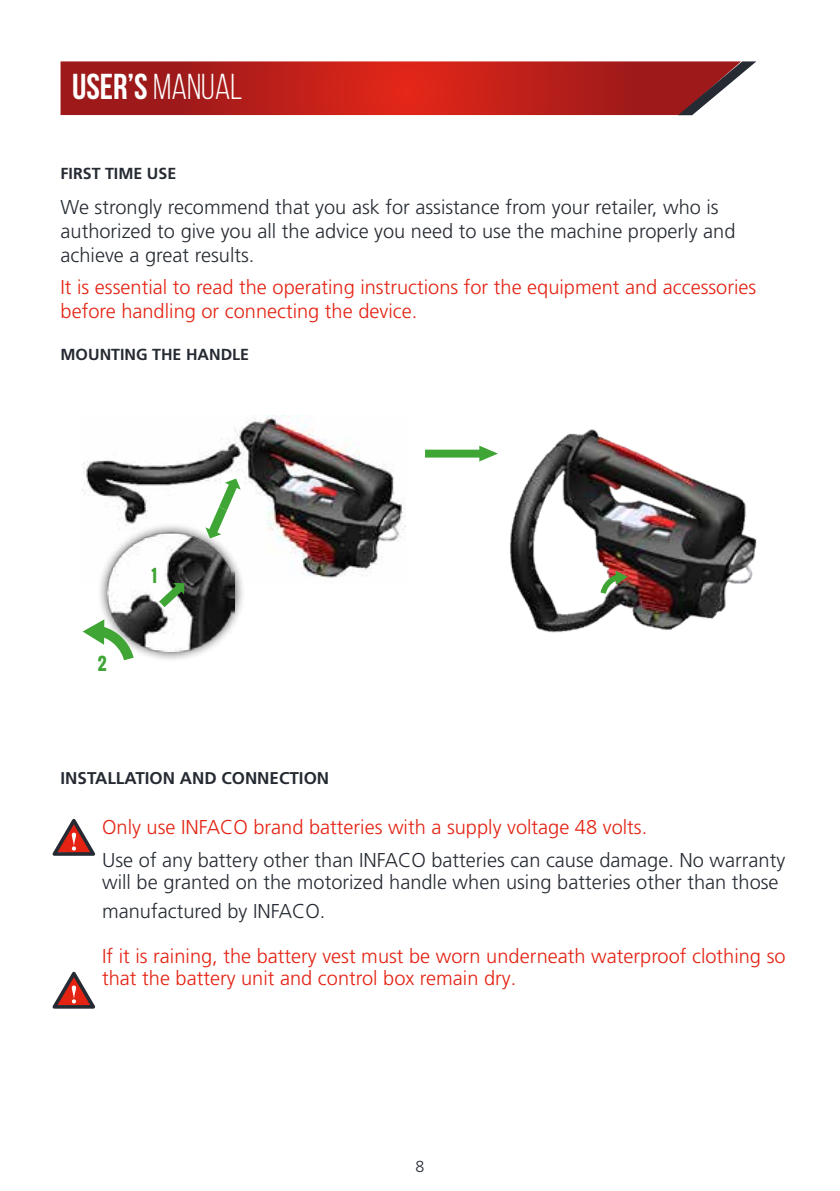
<style>
.page{position:relative;width:840px;height:1191px;background:#fff}
.page>*{position:absolute;margin:0;border:0;box-sizing:border-box;transform-origin:0 0}
.t1{font:700 36px "Bebas Neue";color:#fff}
.t2{font:300 20px/24px "Frutiger Pro";color:#262b33}
.t3{font:300 20px/24px "Frutiger Pro";color:#e42313}
.t4{font:700 17px "Frutiger Pro";color:#262b33}
.t5{font:700 17px "Oswald";color:#3fa535}
.t6{font:700 16px "Frutiger Pro";color:#262b33}
.t7{font:300 16px "Frutiger Pro";color:#262b33}
.s1{font-weight:400}
</style>
<div class="page">
<svg style="left:60px;top:61px;width:696px;height:54px;background:#b62a26"></svg>
<img style="left:83px;top:415px;width:322px;height:163px">
<div style="left:97px;top:522px;width:148px;height:140px;background:#000;opacity:.75"></div>
<img style="left:107px;top:532px;width:128px;height:120px">
<svg style="left:83px;top:619px;width:51px;height:41px"></svg>
<svg style="left:159px;top:583px;width:25px;height:24px"></svg>
<svg style="left:425px;top:446px;width:72px;height:15px"></svg>
<svg style="left:205px;top:478px;width:35px;height:60px"></svg>
<img style="left:510px;top:429px;width:247px;height:204px">
<svg style="left:600px;top:570px;width:27px;height:23px"></svg>
<svg style="left:52px;top:971px;width:43px;height:37px"></svg>
<svg style="left:52px;top:819px;width:43px;height:36px"></svg>
<h1 class="t1" style="left:72px;top:67px;width:172px">USER’S <span class="s1">MANUAL</span></h1>
<p class="t6" style="left:60px;top:164px;width:117px">FIRST TIME USE</p>
<p class="t2" style="left:60px;top:195px;width:676px">We strongly recommend that you ask for assistance from your retailer, who is authorized to give you all the advice you need to use the machine properly and achieve a great results.</p>
<p class="t3" style="left:60px;top:275px;width:697px">It is essential to read the operating instructions for the equipment and accessories before handling or connecting the device.</p>
<p class="t6" style="left:60px;top:345px;width:190px">MOUNTING THE HANDLE</p>
<p class="t5" style="left:98px;top:651px;width:10px">2</p>
<p class="t5" style="left:151px;top:563px;width:7px">1</p>
<p class="t4" style="left:60px;top:768px;width:270px">INSTALLATION AND CONNECTION</p>
<p class="t3" style="left:102px;top:815px;width:546px">Only use INFACO brand batteries with a supply voltage 48 volts.</p>
<p class="t2" style="left:102px;top:849px;width:684px;line-height:22px">Use of any battery other than INFACO batteries can cause damage. No warranty will be granted on the motorized handle when using batteries other than those</p>
<p class="t2" style="left:102px;top:899px;width:224px">manufactured by INFACO.</p>
<p class="t3" style="left:102px;top:945px;width:684px;line-height:22px">If it is raining, the battery vest must be worn underneath waterproof clothing so that the battery unit and control box remain dry.</p>
<p class="t7" style="left:415px;top:1156px;width:10px">8</p>
</div>
